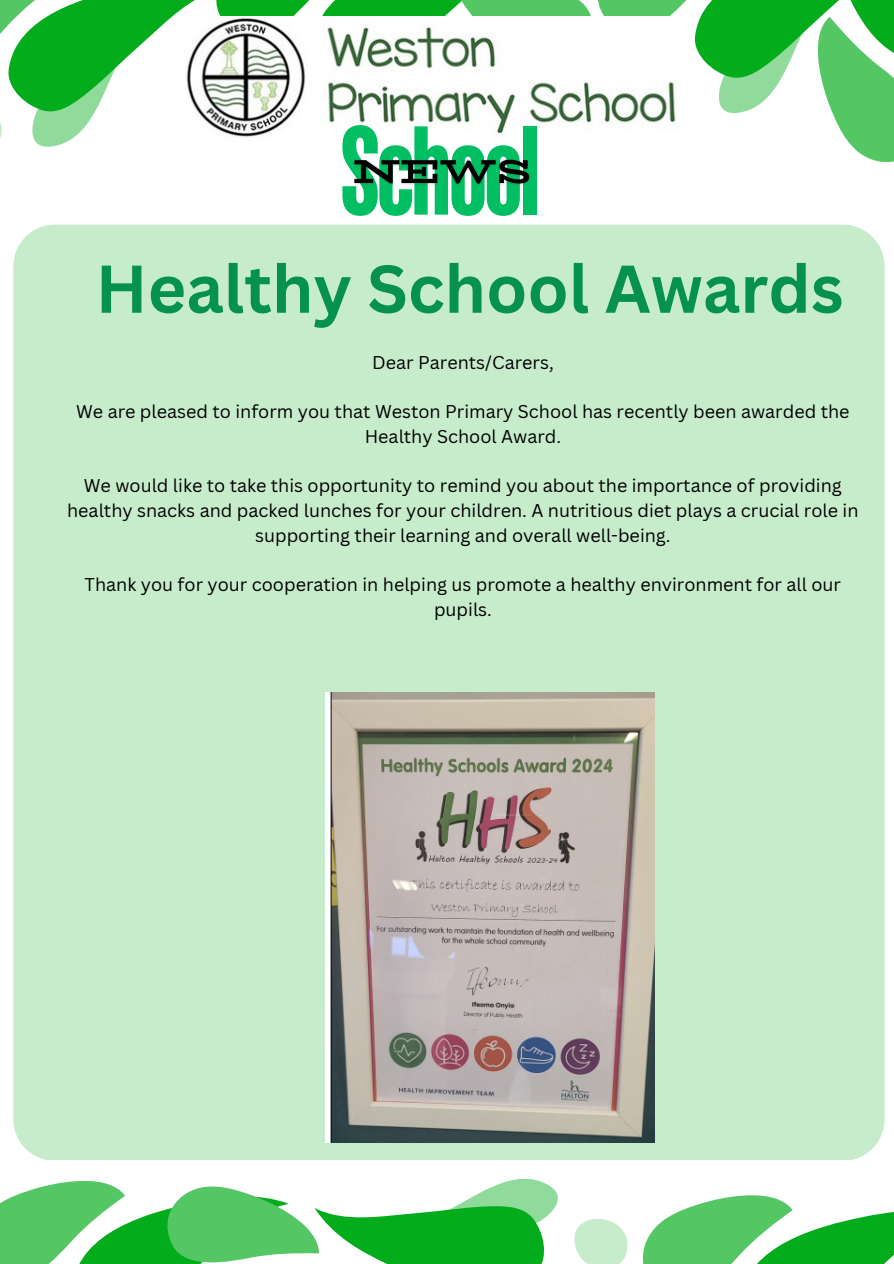
<style>
.page{position:relative;width:894px;height:1264px;background:#fff}
.page>*{position:absolute;margin:0;border:0;box-sizing:border-box;transform-origin:0 0}
.t1{font:700 126px "TT Bluescreens";letter-spacing:-.03em;color:#00bf63}
.t2{font:700 66px "Canva Sans";color:#04924d}
.t3{font:18px/24.8px "Canva Sans";color:#000;text-align:center}
</style>
<div class="page">
<svg style="left:0;top:1112px;width:893px;height:151px"></svg>
<svg style="left:0;top:0;width:893px;height:163px"></svg>
<img style="left:176px;top:17px;width:515px;height:127px">
<div style="left:13px;top:225px;width:871px;height:935px;background:#c7eccc"></div>
<img style="left:326px;top:692px;width:328px;height:450px">
<img style="left:350px;top:146px;width:183px;height:39px">
<p class="t1" style="left:340px;top:111px;width:202px">School</p>
<p class="t2" style="left:96px;top:242px;width:749px">Healthy School Awards</p>
<p class="t3" style="left:372px;top:349px;width:183px">Dear Parents/Carers,</p>
<p class="t3" style="left:76px;top:398px;width:774px">We are pleased to inform you that Weston Primary School has recently been awarded the<br>Healthy School Award.</p>
<h1 class="t3" style="left:67px;top:473px;width:792px">We would like to take this opportunity to remind you about the importance of providing healthy snacks and packed lunches for your children. A nutritious diet plays a crucial role in supporting their learning and overall well-being.</h1>
<h2 class="t3" style="left:85px;top:572px;width:757px">Thank you for your cooperation in helping us promote a healthy environment for all our pupils.</h2>
</div>
